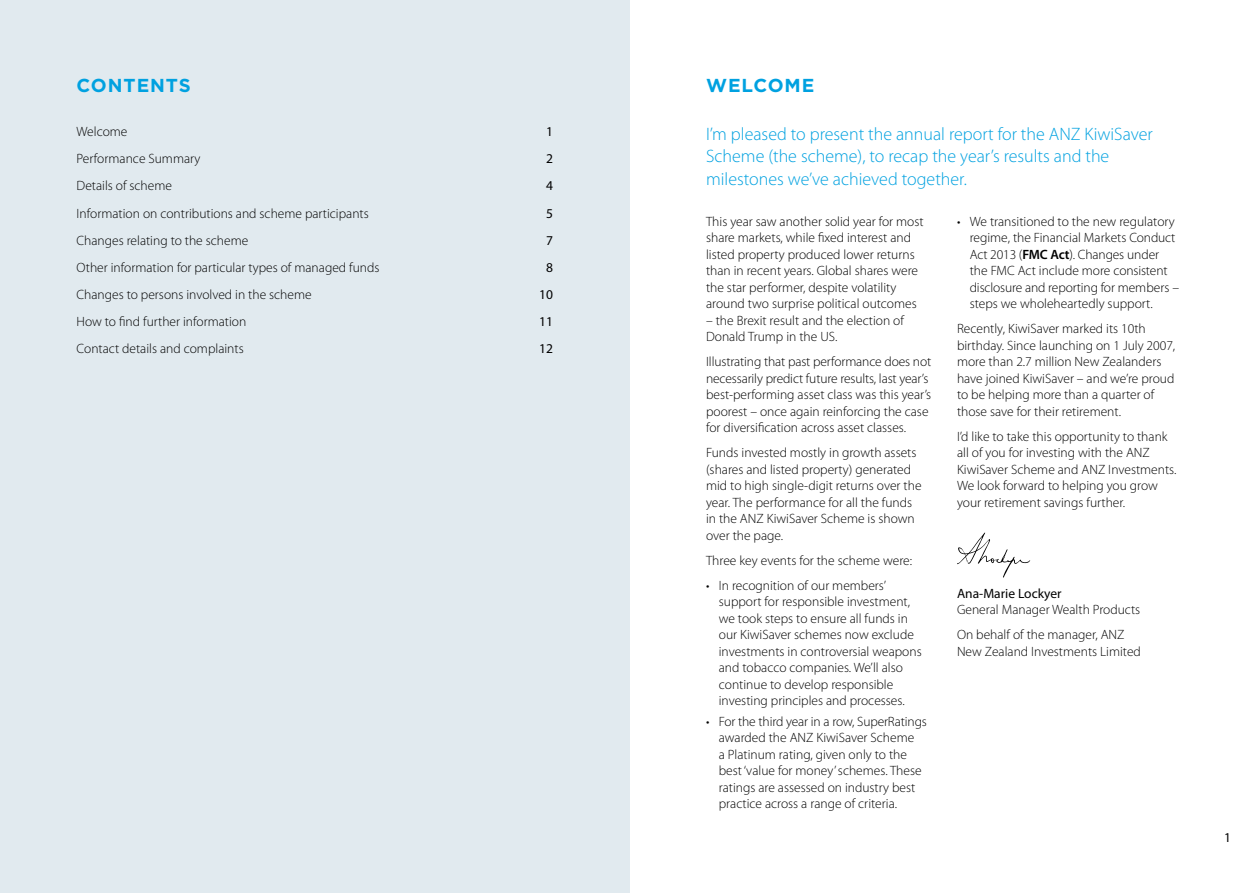
<style>
.page{position:relative;width:1259px;height:893px;background:#fff}
.page>*{position:absolute;margin:0;border:0;box-sizing:border-box;transform-origin:0 0}
.t1{font:700 18.75px "Gotham";letter-spacing:.05em;color:#00a1e0}
.t2{font:300 18px/22.5px "Myriad Pro";color:#00a1e0}
.t3{font:300 13.5px/16.5px "Myriad Pro";color:#000}
.t4{font:13.5px "Myriad Pro";color:#000}
.s1{font-weight:600}
</style>
<div class="page">
<div style="left:0;top:0;width:629px;height:893px;background:#e1eaef"></div>
<svg style="left:957px;top:533px;width:73px;height:45px"></svg>
<h1 class="t1" style="left:77px;top:75px;width:116px">CONTENTS</h1>
<p class="t3" style="left:77px;top:123px;width:52px">Welcome</p>
<p class="t4" style="left:546px;top:123px;width:8px">1</p>
<p class="t3" style="left:77px;top:150px;width:125px">Performance Summary</p>
<p class="t4" style="left:546px;top:150px;width:8px">2</p>
<p class="t3" style="left:77px;top:178px;width:97px">Details of scheme</p>
<p class="t4" style="left:546px;top:178px;width:8px">4</p>
<p class="t3" style="left:77px;top:205px;width:294px">Information on contributions and scheme participants</p>
<p class="t4" style="left:546px;top:205px;width:8px">5</p>
<p class="t3" style="left:77px;top:232px;width:173px">Changes relating to the scheme</p>
<p class="t4" style="left:546px;top:232px;width:8px">7</p>
<p class="t3" style="left:77px;top:259px;width:304px">Other information for particular types of managed funds</p>
<p class="t4" style="left:546px;top:259px;width:8px">8</p>
<p class="t3" style="left:77px;top:286px;width:237px">Changes to persons involved in the scheme</p>
<p class="t4" style="left:539px;top:286px;width:15px">10</p>
<p class="t3" style="left:77px;top:313px;width:171px">How to find further information</p>
<p class="t4" style="left:539px;top:313px;width:15px">11</p>
<p class="t3" style="left:77px;top:340px;width:169px">Contact details and complaints</p>
<p class="t4" style="left:539px;top:340px;width:15px">12</p>
<h1 class="t1" style="left:706px;top:75px;width:110px">WELCOME</h1>
<h2 class="t2" style="left:706px;top:122px;width:448px">I’m pleased to present the annual report for the ANZ KiwiSaver<br>Scheme (the scheme), to recap the year’s results and the milestones we’ve achieved together.</h2>
<p class="t3" style="left:706px;top:213px;width:219px">This year saw another solid year for most share markets, while fixed interest and listed property produced lower returns than in recent years. Global shares were the star performer, despite volatility around two surprise political outcomes</p>
<p class="t3" style="left:706px;top:312px;width:199px">– the Brexit result and the election of<br>Donald Trump in the US.</p>
<p class="t3" style="left:706px;top:353px;width:227px">Illustrating that past performance does not necessarily predict future results, last year’s best-performing asset class was this year’s poorest – once again reinforcing the case for diversification across asset classes.</p>
<p class="t3" style="left:706px;top:444px;width:217px">Funds invested mostly in growth assets (shares and listed property) generated mid to high single-digit returns over the year. The performance for all the funds in the ANZ KiwiSaver Scheme is shown over the page.</p>
<p class="t3" style="left:706px;top:552px;width:207px">Three key events for the scheme were:</p>
<p class="t3" style="left:719px;top:577px;width:204px;text-indent:-13px">• In recognition of our members’ support for responsible investment, we took steps to ensure all funds in our KiwiSaver schemes now exclude investments in controversial weapons and tobacco companies. We’ll also continue to develop responsible investing principles and processes.</p>
<p class="t3" style="left:719px;top:713px;width:210px;text-indent:-13px">• For the third year in a row, SuperRatings awarded the ANZ KiwiSaver Scheme<br>a Platinum rating, given only to the best ‘value for money’ schemes. These ratings are assessed on industry best practice across a range of criteria.</p>
<p class="t3" style="left:969px;top:213px;width:211px;text-indent:-13px">• We transitioned to the new regulatory regime, the Financial Markets Conduct Act 2013 (<span class="s1">FMC Act</span>). Changes under the FMC Act include more consistent disclosure and reporting for members – steps we wholeheartedly support.</p>
<p class="t3" style="left:957px;top:320px;width:220px">Recently, KiwiSaver marked its 10th birthday. Since launching on 1 July 2007, more than 2.7 million New Zealanders have joined KiwiSaver – and we’re proud to be helping more than a quarter of those save for their retirement.</p>
<p class="t3" style="left:957px;top:428px;width:221px">I’d like to take this opportunity to thank all of you for investing with the ANZ KiwiSaver Scheme and ANZ Investments.<br>We look forward to helping you grow your retirement savings further.</p>
<p class="t4" style="left:957px;top:585px;width:106px">Ana-Marie Lockyer</p>
<p class="t3" style="left:957px;top:597px;width:185px;line-height:25px">General Manager Wealth Products<br>On behalf of the manager, ANZ</p>
<p class="t3" style="left:957px;top:643px;width:185px">New Zealand Investments Limited</p>
<p class="t4" style="left:1224px;top:829px;width:8px">1</p>
</div>
